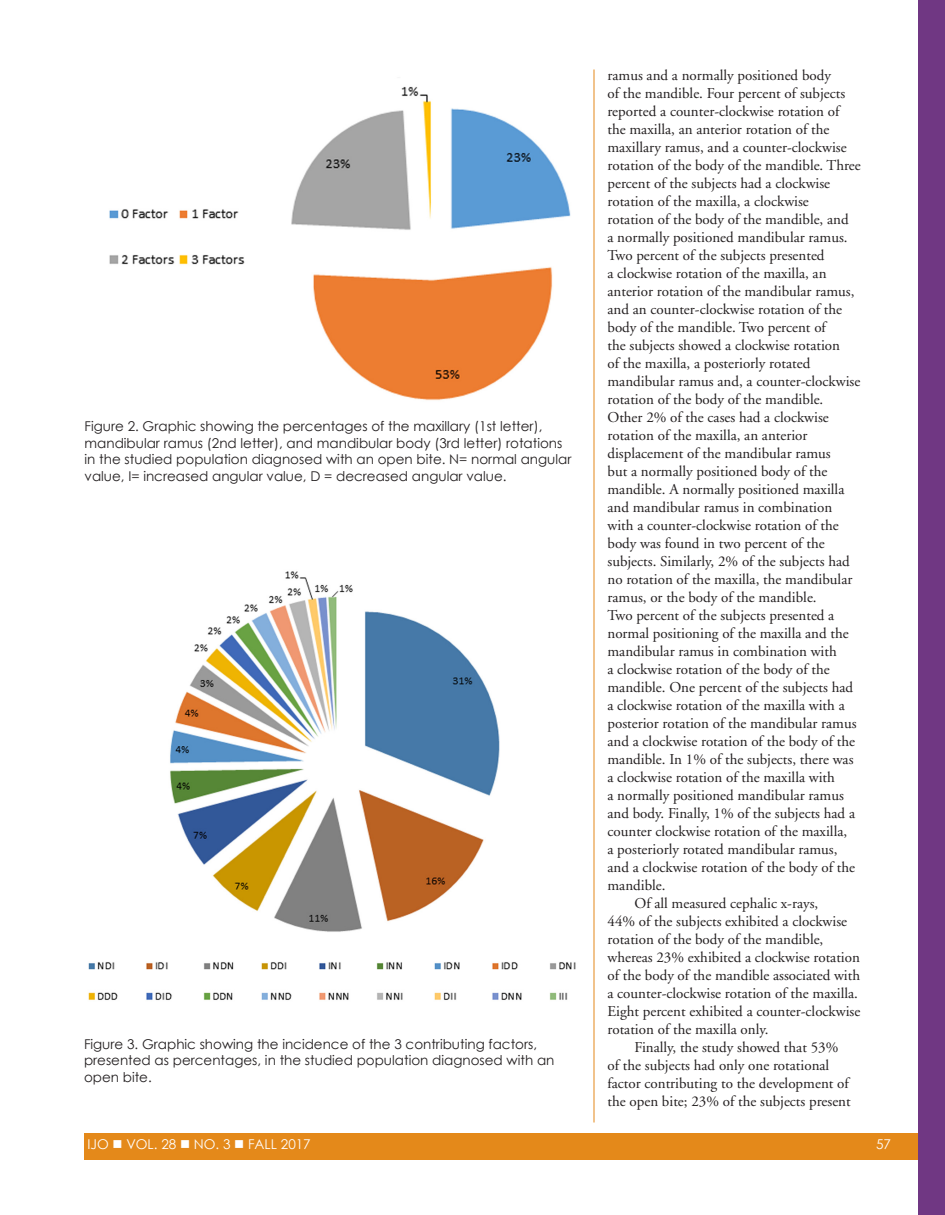
<style>
.page{position:relative;width:945px;height:1215px;background:#fff}
.page>*{position:absolute;margin:0;border:0;box-sizing:border-box;transform-origin:0 0}
.t1{font:15px/18px "Adobe Garamond";color:#231f20}
.t2{font:13.5px/16.5px "Century Gothic";color:#231f20}
.t3{font:13.5px "Century Gothic";color:#fff}
</style>
<div class="page">
<div style="left:84px;top:1133px;width:848px;height:27px;background:#e4891a"></div>
<div style="left:918px;top:0;width:27px;height:1215px;background:#703783"></div>
<img style="left:88px;top:571px;width:488px;height:429px">
<img style="left:109px;top:86px;width:462px;height:315px">
<hr style="left:594px;top:70px;width:1px;height:1053px;background:#e4891a">
<p class="t2" style="left:85px;top:418px;width:488px">Figure 2. Graphic showing the percentages of the maxillary (1st letter), mandibular ramus (2nd letter), and mandibular body (3rd letter) rotations in the studied population diagnosed with an open bite. N= normal angular value, I= increased angular value, D = decreased angular value.</p>
<p class="t2" style="left:84px;top:1035px;width:472px">Figure 3. Graphic showing the incidence of the 3 contributing factors, presented as percentages, in the studied population diagnosed with an open bite.</p>
<p class="t1" style="left:608px;top:67px;width:255px">ramus and a normally positioned body<br>of the mandible. Four percent of subjects reported a counter-clockwise rotation of the maxilla, an anterior rotation of the maxillary ramus, and a counter-clockwise rotation of the body of the mandible. Three percent of the subjects had a clockwise rotation of the maxilla, a clockwise<br>rotation of the body of the mandible, and<br>a normally positioned mandibular ramus.<br>Two percent of the subjects presented<br>a clockwise rotation of the maxilla, an anterior rotation of the mandibular ramus, and an counter-clockwise rotation of the body of the mandible. Two percent of<br>the subjects showed a clockwise rotation<br>of the maxilla, a posteriorly rotated mandibular ramus and, a counter-clockwise rotation of the body of the mandible.<br>Other 2% of the cases had a clockwise rotation of the maxilla, an anterior displacement of the mandibular ramus<br>but a normally positioned body of the mandible. A normally positioned maxilla and mandibular ramus in combination with a counter-clockwise rotation of the body was found in two percent of the subjects. Similarly, 2% of the subjects had no rotation of the maxilla, the mandibular ramus, or the body of the mandible.<br>Two percent of the subjects presented a normal positioning of the maxilla and the mandibular ramus in combination with<br>a clockwise rotation of the body of the mandible. One percent of the subjects had a clockwise rotation of the maxilla with a posterior rotation of the mandibular ramus and a clockwise rotation of the body of the mandible. In 1% of the subjects, there was a clockwise rotation of the maxilla with<br>a normally positioned mandibular ramus and body. Finally, 1% of the subjects had a counter clockwise rotation of the maxilla,<br>a posteriorly rotated mandibular ramus, and a clockwise rotation of the body of the mandible.</p>
<p class="t1" style="left:608px;top:895px;width:254px;text-indent:27px">Of all measured cephalic x-rays,<br>44% of the subjects exhibited a clockwise rotation of the body of the mandible, whereas 23% exhibited a clockwise rotation of the body of the mandible associated with a counter-clockwise rotation of the maxilla.<br>Eight percent exhibited a counter-clockwise rotation of the maxilla only.</p>
<p class="t1" style="left:608px;top:1039px;width:245px;text-indent:27px">Finally, the study showed that 53% of the subjects had only one rotational factor contributing to the development of the open bite; 23% of the subjects present</p>
<p class="t3" style="left:88px;top:1135px;width:225px">IJO ■ VOL. 28 ■ NO. 3 ■ FALL 2017</p>
<p class="t3" style="left:876px;top:1135px;width:16px">57</p>
</div>
